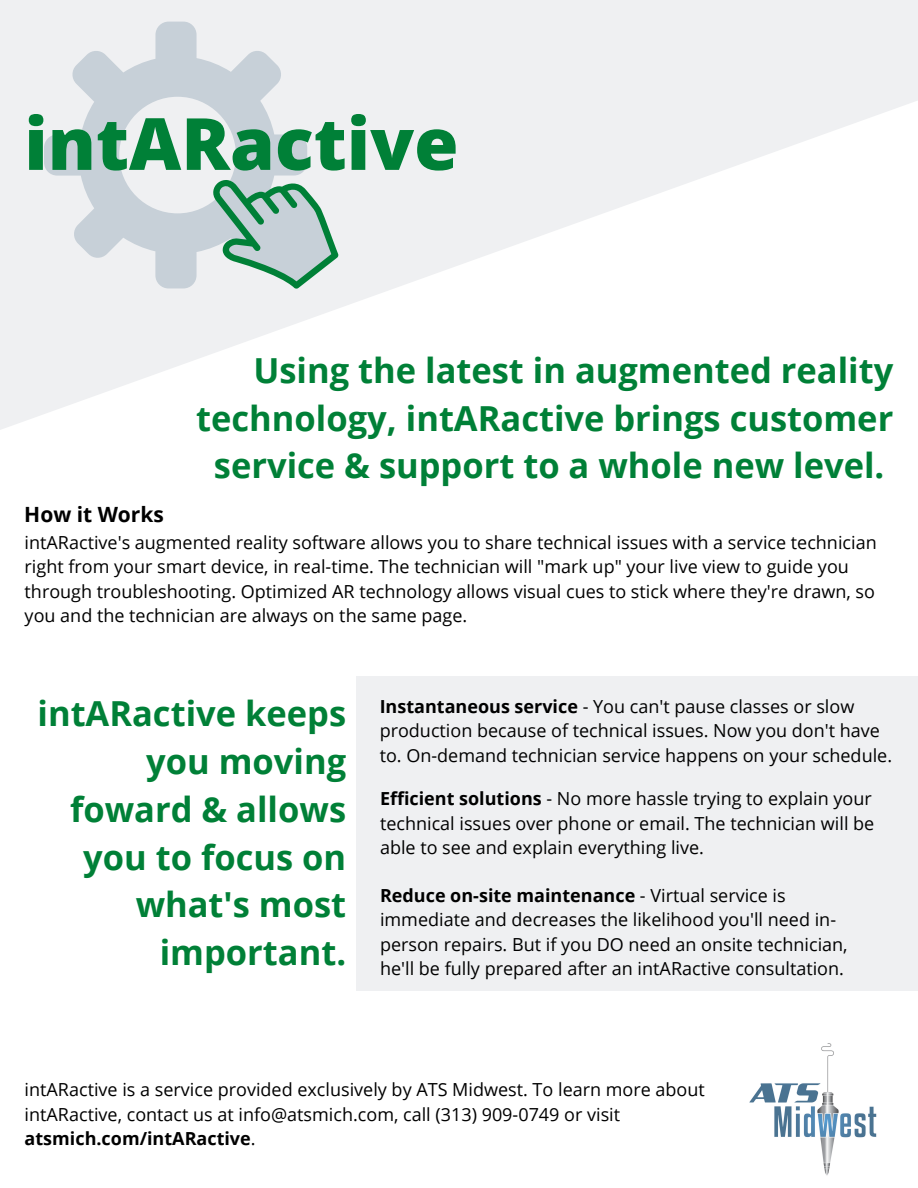
<style>
.page{position:relative;width:918px;height:1188px;background:#fff}
.page>*{position:absolute;margin:0;border:0;box-sizing:border-box;transform-origin:0 0}
.t1{font:800 72px "Open Sans";color:#008037}
.t2{font:700 34.5px/47.8px "Open Sans";color:#008037;text-align:right}
.t3{font:700 21px "Open Sans";color:#000}
.t4{font:18px/24.6px "Open Sans";color:#000}
.s1{font-weight:700}
</style>
<div class="page">
<svg style="left:0;top:0;width:918px;height:430px;fill:#eff0f2"></svg>
<svg style="left:44px;top:22px;width:263px;height:266px;fill:#eff0f2"></svg>
<div style="left:357px;top:676px;width:561px;height:315px;background:#eff0f2"></div>
<svg style="left:185px;top:142px;width:166px;height:171px"></svg>
<img style="left:749px;top:1043px;width:128px;height:133px">
<h1 class="t1" style="left:24px;top:93px;width:436px">intARactive</h1>
<h2 class="t2" style="left:196px;top:345px;width:699px">Using the latest in augmented reality technology, intARactive brings customer service &amp; support to a whole new level.</h2>
<p class="t3" style="left:24px;top:500px;width:141px">How it Works</p>
<p class="t4" style="left:25px;top:529px;width:854px">intARactive's augmented reality software allows you to share technical issues with a service technician right from your smart device, in real-time. The technician will "mark up" your live view to guide you through troubleshooting. Optimized AR technology allows visual cues to stick where they're drawn, so you and the technician are always on the same page.</p>
<h2 class="t2" style="left:37px;top:689px;width:310px">intARactive keeps you moving foward &amp; allows you to focus on what's most important.</h2>
<p class="t4" style="left:380px;top:694px;width:514px"><span class="s1">Instantaneous service</span> - You can't pause classes or slow production because of technical issues. Now you don't have to. On-demand technician service happens on your schedule.</p>
<p class="t4" style="left:380px;top:786px;width:496px"><span class="s1">Efficient solutions</span> - No more hassle trying to explain your technical issues over phone or email. The technician will be able to see and explain everything live.</p>
<p class="t4" style="left:380px;top:883px;width:469px"><span class="s1">Reduce on-site maintenance</span> - Virtual service is immediate and decreases the likelihood you'll need in&shy;person repairs. But if you DO need an onsite technician, he'll be fully prepared after an intARactive consultation.</p>
<p class="t4" style="left:25px;top:1077px;width:682px">intARactive is a service provided exclusively by ATS Midwest. To learn more about intARactive, contact us at info@atsmich.com, call (313) 909-0749 or visit <span class="s1">atsmich.com/intARactive</span>.</p>
</div>
